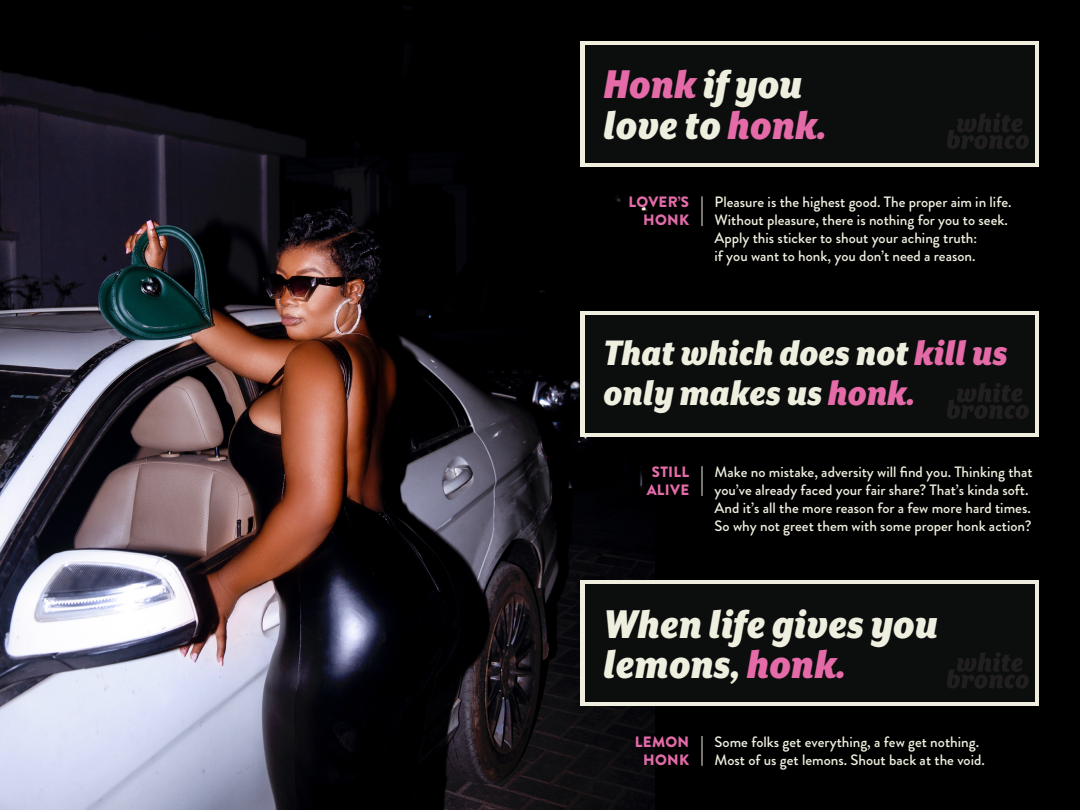
<style>
.page{position:relative;width:1080px;height:810px;background:#fff}
.page>*{position:absolute;margin:0;border:0;box-sizing:border-box;transform-origin:0 0}
.t1{font:italic 900 46.25px/40.8px "Mr Eaves XL San Nar OT";color:#efefe0}
.t2{font:italic 900 40.75px/40.8px "Mr Eaves XL San Nar OT";color:#efefe0}
.t3{font:500 15px/18px "Brandon Grotesque";color:#f0eedf}
.t4{font:900 15px/18px "Brandon Grotesque";letter-spacing:.02em;color:#e36ba9;text-align:right}
.s1{color:#e56aa8}
</style>
<div class="page">
<div style="left:616px;top:0;width:464px;height:810px;background:#000"></div>
<img style="left:0;top:0;width:655px;height:810px">
<div style="left:580px;top:41px;width:459px;height:126px;background:#f0eedf"></div>
<div style="left:580px;top:311px;width:459px;height:126px;background:#f0eedf"></div>
<div style="left:580px;top:580px;width:459px;height:126px;background:#f0eedf"></div>
<div style="left:585px;top:45px;width:450px;height:117px;background:#0c0e0d"></div>
<svg style="left:947px;top:113px;width:82px;height:36px"></svg>
<hr style="left:701px;top:196px;width:1px;height:30px;background:#f0eedf">
<hr style="left:701px;top:466px;width:1px;height:30px;background:#f0eedf">
<hr style="left:701px;top:736px;width:1px;height:30px;background:#f0eedf">
<div style="left:585px;top:315px;width:450px;height:117px;background:#0c0e0d"></div>
<svg style="left:947px;top:383px;width:82px;height:36px"></svg>
<div style="left:585px;top:585px;width:450px;height:117px;background:#0c0e0d"></div>
<svg style="left:947px;top:652px;width:82px;height:37px"></svg>
<h1 class="t1" style="left:604px;top:63px;width:225px"><span class="s1">Honk</span> if you love to <span class="s1">honk.</span></h1>
<p class="t4" style="left:628px;top:193px;width:62px">LOVER’S<br>HONK</p>
<p class="t3" style="left:715px;top:193px;width:298px">Pleasure is the highest good. The proper aim in life.<br>Without pleasure, there is nothing for you to seek.</p>
<p class="t3" style="left:715px;top:229px;width:264px">Apply this sticker to shout your aching truth:</p>
<p class="t3" style="left:715px;top:247px;width:262px">if you want to honk, you don’t need a reason.</p>
<h2 class="t2" style="left:604px;top:332px;width:406px">That which does not <span class="s1">kill us </span>only makes us <span class="s1">honk.</span></h2>
<p class="t4" style="left:652px;top:463px;width:39px">STILL</p>
<p class="t4" style="left:647px;top:481px;width:44px">ALIVE</p>
<p class="t3" style="left:715px;top:463px;width:320px">Make no mistake, adversity will find you. Thinking that you’ve already faced your fair share? That’s kinda soft.<br>And it’s all the more reason for a few more hard times.</p>
<p class="t3" style="left:715px;top:517px;width:319px">So why not greet them with some proper honk action?</p>
<h1 class="t1" style="left:604px;top:603px;width:336px">When life gives you lemons, <span class="s1">honk.</span></h1>
<p class="t4" style="left:635px;top:733px;width:56px">LEMON</p>
<p class="t4" style="left:643px;top:751px;width:48px">HONK</p>
<p class="t3" style="left:715px;top:733px;width:266px">Some folks get everything, a few get nothing.</p>
<p class="t3" style="left:715px;top:751px;width:272px">Most of us get lemons. Shout back at the void.</p>
</div>
